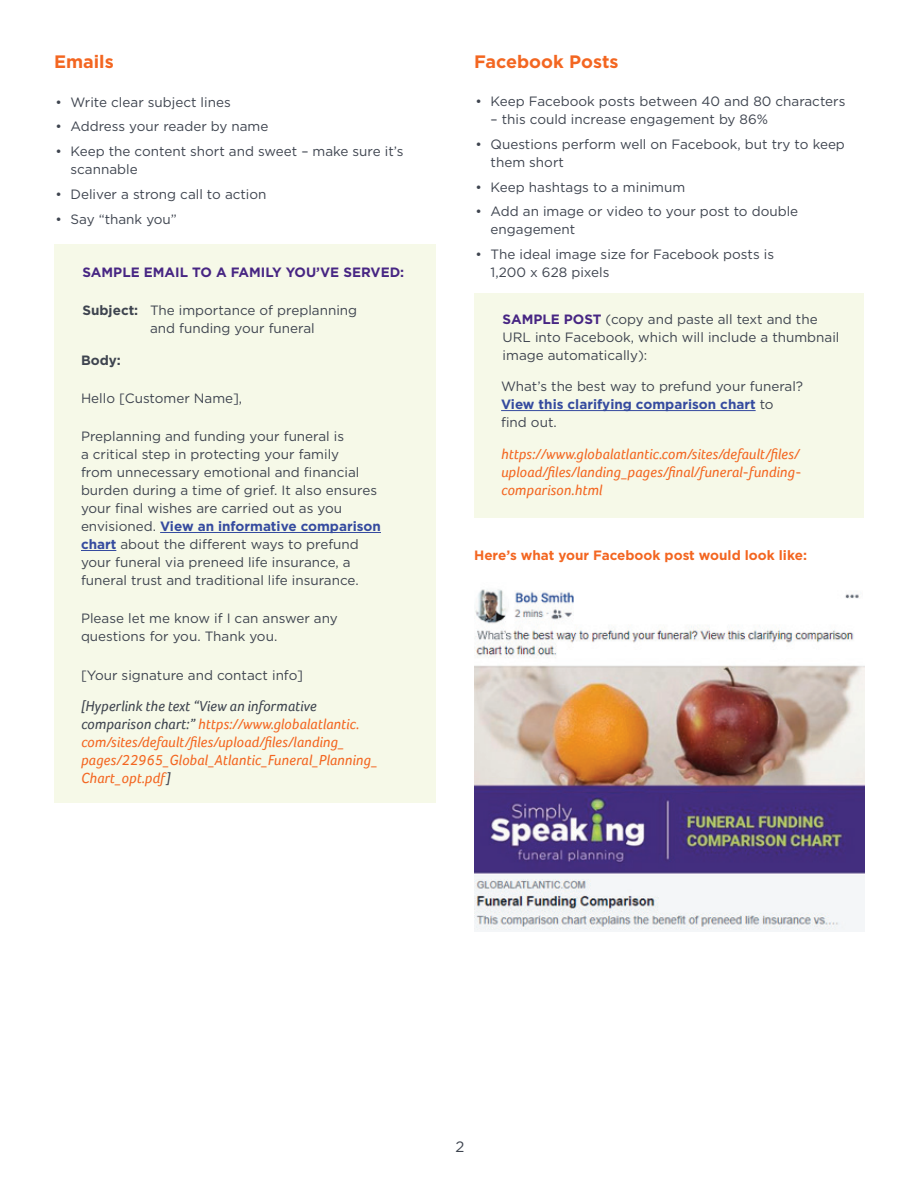
<style>
.page{position:relative;width:918px;height:1188px;background:#fff}
.page>*{position:absolute;margin:0;border:0;box-sizing:border-box;transform-origin:0 0}
.t1{font:700 18px "Gotham";color:#f36621}
.t2{font:italic 15px/18px "Foco";color:#f36621}
.t3{font:15px "Gotham";color:#3e444f}
.t4{font:13.5px/18px "Gotham";color:#3e444f}
.t5{font:700 13.5px "Gotham";color:#f36621}
.t6{font:700 13.5px "Gotham";color:#472683}
.t7{font:700 13.5px "Gotham";color:#3e444f}
.s1{font-weight:700}
.s2{font-weight:700;color:#354b9f}
.s3{color:#3e444f}
.s4{font-weight:700;color:#472683}
</style>
<div class="page">
<div style="left:474px;top:294px;width:390px;height:224px;background:#f6f9e8"></div>
<div style="left:54px;top:244px;width:382px;height:558px;background:#f6f9e8"></div>
<hr style="left:160px;top:532px;width:221px;height:1px;background:#354b9f">
<hr style="left:81px;top:550px;width:35px;height:1px;background:#354b9f">
<hr style="left:501px;top:410px;width:255px;height:1px;background:#354b9f">
<img style="left:474px;top:589px;width:390px;height:343px">
<h1 class="t1" style="left:54px;top:50px;width:61px">Emails</h1>
<p class="t4" style="left:56px;top:93px;width:177px">• Write clear subject lines</p>
<p class="t4" style="left:56px;top:117px;width:214px">• Address your reader by name</p>
<p class="t4" style="left:70px;top:142px;width:335px;text-indent:-15px">• Keep the content short and sweet – make sure it’s scannable</p>
<p class="t4" style="left:56px;top:185px;width:213px">• Deliver a strong call to action</p>
<p class="t4" style="left:56px;top:210px;width:123px">• Say “thank you”</p>
<p class="t6" style="left:82px;top:263px;width:323px">SAMPLE EMAIL TO A FAMILY YOU’VE SERVED:</p>
<p class="t4" style="left:150px;top:301px;width:209px;text-indent:-68px"><span class="s1">Subject:</span> The importance of preplanning and funding your funeral</p>
<p class="t7" style="left:81px;top:351px;width:41px">Body:</p>
<p class="t4" style="left:81px;top:389px;width:163px">Hello [Customer Name],</p>
<p class="t4" style="left:81px;top:427px;width:301px">Preplanning and funding your funeral is<br>a critical step in protecting your family<br>from unnecessary emotional and financial burden during a time of grief. It also ensures your final wishes are carried out as you envisioned. <span class="s2">View an informative comparison chart</span> about the different ways to prefund your funeral via preneed life insurance, a funeral trust and traditional life insurance.</p>
<p class="t4" style="left:81px;top:609px;width:258px">Please let me know if I can answer any questions for you. Thank you.</p>
<p class="t4" style="left:81px;top:665px;width:224px">[Your signature and contact info]</p>
<p class="t2" style="left:81px;top:697px;width:298px"><span class="s3">[Hyperlink the text “View an informative comparison chart:”</span> https://www.globalatlantic. com/sites/default/files/upload/files/landing_ pages/22965_Global_Atlantic_Funeral_Planning_ Chart_opt.pdf<span class="s3">]</span></p>
<h1 class="t1" style="left:474px;top:50px;width:146px">Facebook Posts</h1>
<p class="t4" style="left:476px;top:92px;width:371px">• Keep Facebook posts between 40 and 80 characters</p>
<p class="t4" style="left:491px;top:110px;width:279px">– this could increase engagement by 86%</p>
<p class="t4" style="left:491px;top:135px;width:356px;text-indent:-15px">• Questions perform well on Facebook, but try to keep them short</p>
<p class="t4" style="left:476px;top:178px;width:211px">• Keep hashtags to a minimum</p>
<p class="t4" style="left:491px;top:202px;width:309px;text-indent:-15px">• Add an image or video to your post to double engagement</p>
<p class="t4" style="left:491px;top:245px;width:285px;text-indent:-15px">• The ideal image size for Facebook posts is<br>1,200 x 628 pixels</p>
<p class="t4" style="left:503px;top:310px;width:338px"><span class="s4">SAMPLE POST</span> (copy and paste all text and the<br>URL into Facebook, which will include a thumbnail image automatically):</p>
<p class="t4" style="left:501px;top:377px;width:304px">What’s the best way to prefund your funeral?<br><span class="s2">View this clarifying comparison chart</span> to<br>find out.</p>
<p class="t2" style="left:501px;top:445px;width:302px">https://www.globalatlantic.com/sites/default/files/ upload/files/landing_pages/final/funeral-funding&shy;comparison.html</p>
<p class="t5" style="left:474px;top:546px;width:334px">Here’s what your Facebook post would look like:</p>
<p class="t3" style="left:456px;top:1138px;width:10px">2</p>
</div>
